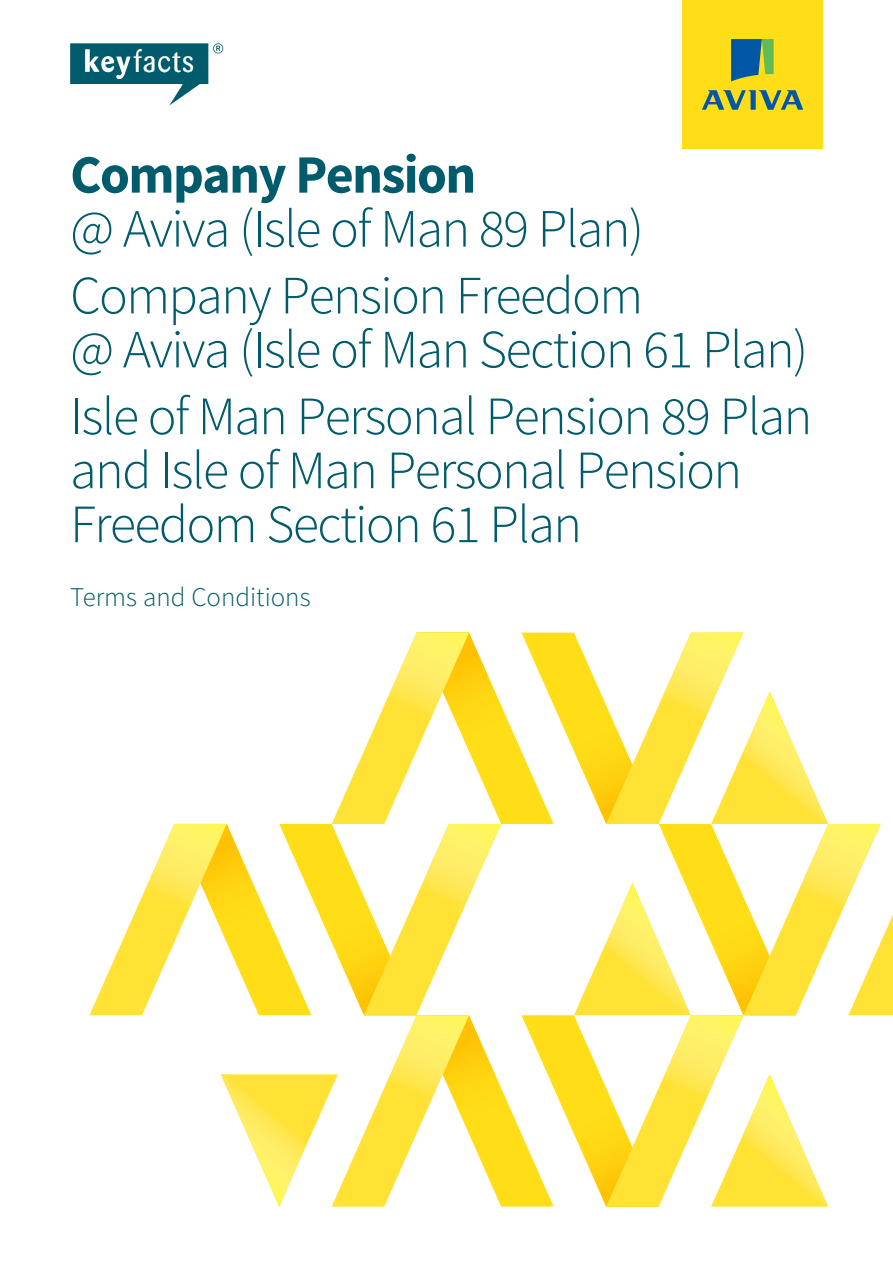
<style>
.page{position:relative;width:893px;height:1263px;background:#fff}
.page>*{position:absolute;margin:0;border:0;box-sizing:border-box;transform-origin:0 0}
.t1{font:300 54px/66.8px "Source Sans Pro";letter-spacing:-.03em;color:#005c6c}
.t2{font:700 54px "Source Sans Pro";letter-spacing:-.03em;color:#005c6c}
.t3{font:300 27px "Source Sans Pro";color:#005c6c}
</style>
<div class="page">
<svg style="left:89px;top:633px;width:804px;height:573px"></svg>
<svg style="left:70px;top:43px;width:153px;height:62px"></svg>
<div style="left:682px;top:0;width:141px;height:149px;background:#ffde17"></div>
<svg style="left:731px;top:39px;width:43px;height:43px"></svg>
<svg style="left:702px;top:90px;width:101px;height:20px"></svg>
<p class="t2" style="left:70px;top:138px;width:408px">Company Pension</p>
<p class="t1" style="left:70px;top:195px;width:575px">@ Aviva (Isle of Man 89 Plan)<br>Company Pension Freedom</p>
<p class="t1" style="left:70px;top:316px;width:744px">@ Aviva (Isle of Man Section 61 Plan)<br>Isle of Man Personal Pension 89 Plan</p>
<p class="t1" style="left:70px;top:443px;width:673px;line-height:54px">and Isle of Man Personal Pension<br>Freedom Section 61 Plan</p>
<p class="t3" style="left:70px;top:581px;width:242px">Terms and Conditions</p>
</div>
